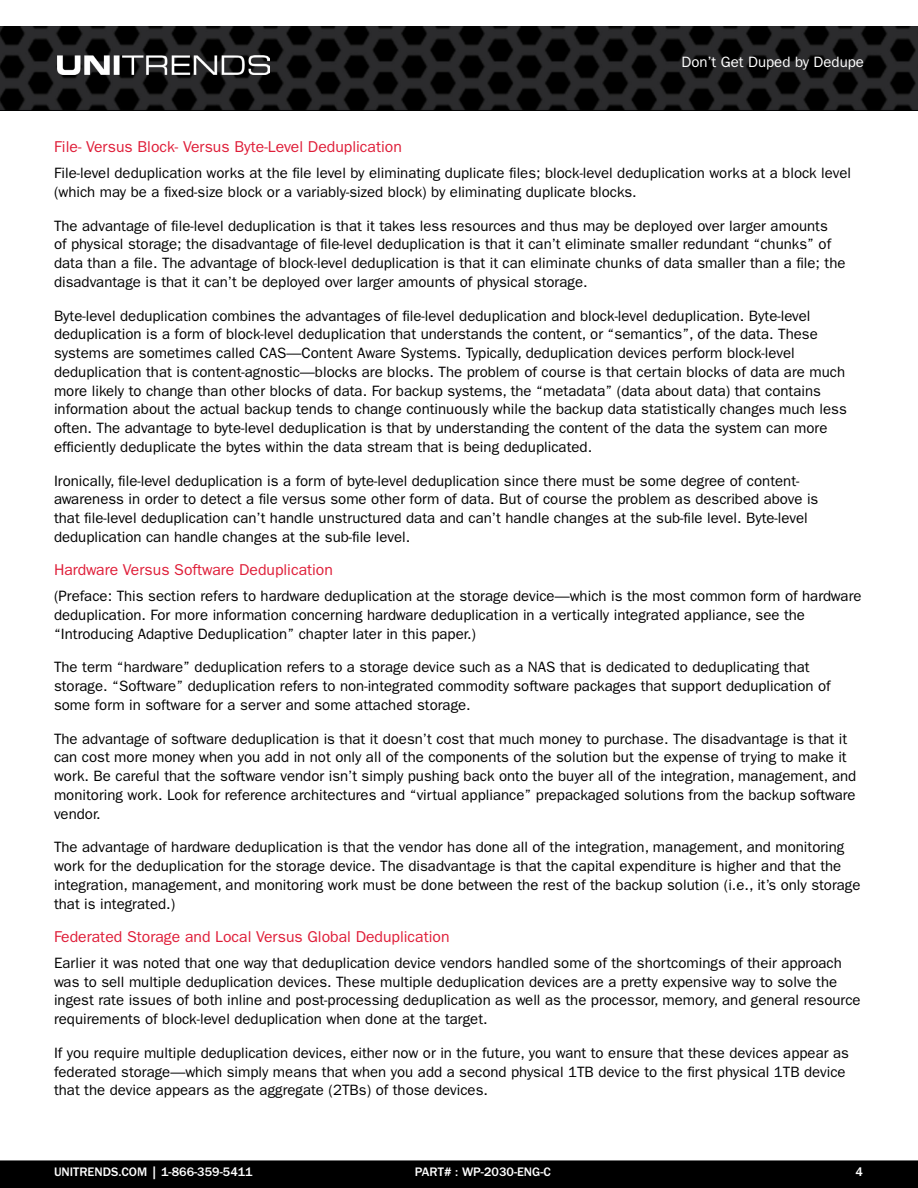
<style>
.page{position:relative;width:918px;height:1188px;background:#fff}
.page>*{position:absolute;margin:0;border:0;box-sizing:border-box;transform-origin:0 0}
.H2_Style{font:15.75px "ITC Franklin Gothic Std";color:#df1d38}
.Body_Copy{font:15px/18.8px "ITC Franklin Gothic Std";color:#000}
.t1{font:15px "ITC Franklin Gothic Std";color:#fff}
.t2{font:500 12.75px "ITC Franklin Gothic Std";color:#fff}
</style>
<div class="page">
<div style="left:1px;top:1161px;width:916px;height:26px;background:#000"></div>
<div style="left:0;top:1160px;width:918px;height:28px;border:2px solid #000"></div>
<img style="left:0;top:27px;width:918px;height:84px">
<img style="left:58px;top:56px;width:212px;height:19px">
<p class="t1" style="left:681px;top:54px;width:184px">Don’t Get Duped by Dedupe</p>
<p class="H2_Style" style="left:54px;top:137px;width:349px">File- Versus Block- Versus Byte-Level Deduplication</p>
<p class="Body_Copy" style="left:54px;top:164px;width:799px">File-level deduplication works at the file level by eliminating duplicate files; block-level deduplication works at a block level (which may be a fixed-size block or a variably-sized block) by eliminating duplicate blocks.</p>
<p class="Body_Copy" style="left:54px;top:216px;width:793px">The advantage of file-level deduplication is that it takes less resources and thus may be deployed over larger amounts<br>of physical storage; the disadvantage of file-level deduplication is that it can’t eliminate smaller redundant “chunks” of data than a file. The advantage of block-level deduplication is that it can eliminate chunks of data smaller than a file; the disadvantage is that it can’t be deployed over larger amounts of physical storage.</p>
<p class="Body_Copy" style="left:54px;top:306px;width:794px">Byte-level deduplication combines the advantages of file-level deduplication and block-level deduplication. Byte-level deduplication is a form of block-level deduplication that understands the content, or “semantics”, of the data. These systems are sometimes called CAS—Content Aware Systems. Typically, deduplication devices perform block-level deduplication that is content-agnostic—blocks are blocks. The problem of course is that certain blocks of data are much more likely to change than other blocks of data. For backup systems, the “metadata” (data about data) that contains information about the actual backup tends to change continuously while the backup data statistically changes much less often. The advantage to byte-level deduplication is that by understanding the content of the data the system can more efficiently deduplicate the bytes within the data stream that is being deduplicated.</p>
<p class="Body_Copy" style="left:54px;top:471px;width:766px">Ironically, file-level deduplication is a form of byte-level deduplication since there must be some degree of content&shy;awareness in order to detect a file versus some other form of data. But of course the problem as described above is that file-level deduplication can’t handle unstructured data and can’t handle changes at the sub-file level. Byte-level deduplication can handle changes at the sub-file level.</p>
<p class="H2_Style" style="left:54px;top:560px;width:281px">Hardware Versus Software Deduplication</p>
<p class="Body_Copy" style="left:54px;top:587px;width:809px">(Preface: This section refers to hardware deduplication at the storage device—which is the most common form of hardware deduplication. For more information concerning hardware deduplication in a vertically integrated appliance, see the “Introducing Adaptive Deduplication” chapter later in this paper.)</p>
<p class="Body_Copy" style="left:54px;top:658px;width:778px">The term “hardware” deduplication refers to a storage device such as a NAS that is dedicated to deduplicating that storage. “Software” deduplication refers to non-integrated commodity software packages that support deduplication of some form in software for a server and some attached storage.</p>
<p class="Body_Copy" style="left:54px;top:729px;width:804px">The advantage of software deduplication is that it doesn’t cost that much money to purchase. The disadvantage is that it can cost more money when you add in not only all of the components of the solution but the expense of trying to make it work. Be careful that the software vendor isn’t simply pushing back onto the buyer all of the integration, management, and monitoring work. Look for reference architectures and “virtual appliance” prepackaged solutions from the backup software vendor.</p>
<p class="Body_Copy" style="left:54px;top:838px;width:808px">The advantage of hardware deduplication is that the vendor has done all of the integration, management, and monitoring work for the deduplication for the storage device. The disadvantage is that the capital expenditure is higher and that the integration, management, and monitoring work must be done between the rest of the backup solution (i.e., it’s only storage that is integrated.)</p>
<p class="H2_Style" style="left:54px;top:927px;width:397px">Federated Storage and Local Versus Global Deduplication</p>
<p class="Body_Copy" style="left:54px;top:953px;width:808px">Earlier it was noted that one way that deduplication device vendors handled some of the shortcomings of their approach was to sell multiple deduplication devices. These multiple deduplication devices are a pretty expensive way to solve the ingest rate issues of both inline and post-processing deduplication as well as the processor, memory, and general resource requirements of block-level deduplication when done at the target.</p>
<p class="Body_Copy" style="left:54px;top:1043px;width:796px">If you require multiple deduplication devices, either now or in the future, you want to ensure that these devices appear as federated storage—which simply means that when you add a second physical 1TB device to the first physical 1TB device that the device appears as the aggregate (2TBs) of those devices.</p>
<p class="t2" style="left:54px;top:1165px;width:200px">UNITRENDS.COM | 1-866-359-5411</p>
<p class="t2" style="left:415px;top:1165px;width:137px">PART# : WP-2030-ENG-C</p>
<p class="t2" style="left:856px;top:1165px;width:9px">4</p>
</div>
